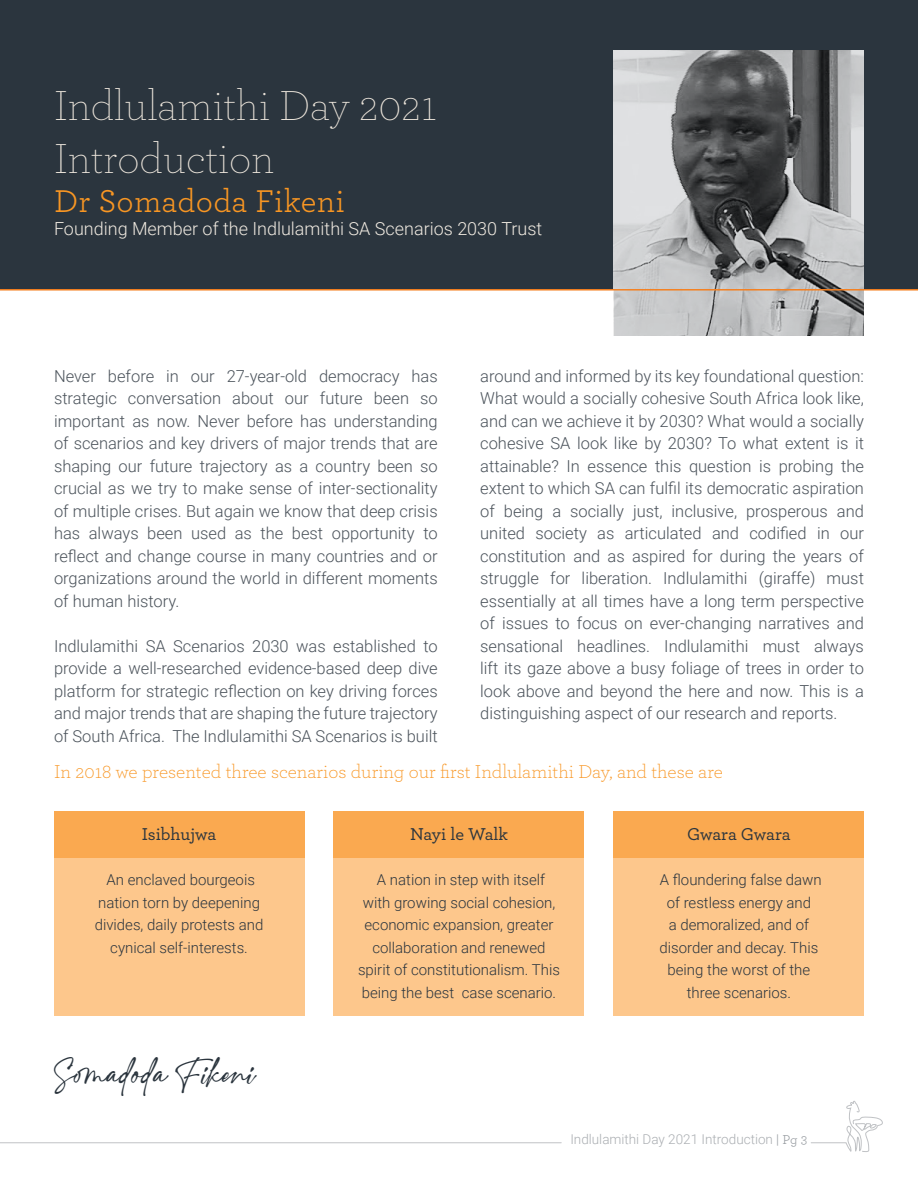
<style>
.page{position:relative;width:918px;height:1188px;background:#fff}
.page>*{position:absolute;margin:0;border:0;box-sizing:border-box;transform-origin:0 0}
.t1{font:45px "Charlotte Southern";letter-spacing:.01em;color:#2b353e}
.t2{font:200 43.95px/52.7px "Archer";color:#ece5db}
.t3{font:33px "Archer";letter-spacing:.01em;color:#f89623}
.t4{font:300 19.5px "Archer";color:#f89623}
.t5{font:300 18px "Roboto";color:#efe9e0}
.t6{font:500 18px "Archer";letter-spacing:-.005em;color:#2b353e}
.t7{font:300 16.5px/22.5px "Roboto";color:#4b535b;text-align:justify}
.t8{font:300 15px/22.5px "Roboto";color:#2b353e;text-align:center}
.t9{font:300 13.5px "Roboto";color:#aaaeb2}
.s1{color:#959a9f}
.s2{font-family:"Archer";font-weight:400;color:#959a9f}
</style>
<div class="page">
<hr style="left:0;top:1142px;width:561px;height:1px;background:#c0c2c5">
<hr style="left:811px;top:1142px;width:35px;height:1px;background:#c0c2c5">
<svg style="left:845px;top:1100px;width:37px;height:52px"></svg>
<div style="left:0;top:0;width:918px;height:289px;background:#2b353e"></div>
<img style="left:614px;top:51px;width:250px;height:285px">
<hr style="left:0;top:289px;width:918px;height:2px;background:#f58020">
<div style="left:54px;top:811px;width:250px;height:48px;background:#faa950"></div>
<div style="left:54px;top:859px;width:250px;height:157px;background:#fdc78c"></div>
<div style="left:334px;top:811px;width:250px;height:48px;background:#faa950"></div>
<div style="left:334px;top:859px;width:250px;height:157px;background:#fdc78c"></div>
<div style="left:614px;top:811px;width:250px;height:48px;background:#faa950"></div>
<div style="left:614px;top:859px;width:250px;height:157px;background:#fdc78c"></div>
<h2 class="t2" style="left:54px;top:77px;width:384px">Indlulamithi Day 2021<br>Introduction</h2>
<h3 class="t3" style="left:54px;top:178px;width:292px">Dr Somadoda Fikeni</h3>
<p class="t5" style="left:54px;top:216px;width:490px">Founding Member of the Indlulamithi SA Scenarios 2030 Trust</p>
<p class="t7" style="left:54px;top:364px;width:385px">Never before in our 27-year-old democracy has strategic conversation about our future been so important as now. Never before has understanding of scenarios and key drivers of major trends that are shaping our future trajectory as a country been so crucial as we try to make sense of inter-sectionality of multiple crises. But again we know that deep crisis has always been used as the best opportunity to reflect and change course in many countries and or organizations around the world in different moments of human history.</p>
<p class="t7" style="left:54px;top:634px;width:385px">Indlulamithi SA Scenarios 2030 was established to provide a well-researched evidence-based deep dive platform for strategic reflection on key driving forces and major trends that are shaping the future trajectory of South Africa. The Indlulamithi SA Scenarios is built</p>
<p class="t7" style="left:480px;top:364px;width:385px">around and informed by its key foundational question:<br>What would a socially cohesive South Africa look like, and can we achieve it by 2030? What would a socially cohesive SA look like by 2030? To what extent is it attainable? In essence this question is probing the extent to which SA can fulfil its democratic aspiration of being a socially just, inclusive, prosperous and united society as articulated and codified in our constitution and as aspired for during the years of struggle for liberation. Indlulamithi (giraffe) must essentially at all times have a long term perspective of issues to focus on ever-changing narratives and sensational headlines. Indlulamithi must always lift its gaze above a busy foliage of trees in order to look above and beyond the here and now. This is a distinguishing aspect of our research and reports.</p>
<p class="t4" style="left:54px;top:759px;width:671px">In 2018 we presented three scenarios during our first Indlulamithi Day, and these are</p>
<p class="t6" style="left:142px;top:821px;width:76px">Isibhujwa</p>
<p class="t8" style="left:95px;top:868px;width:170px">An enclaved bourgeois nation torn by deepening divides, daily protests and cynical self-interests.</p>
<h1 class="t1" style="left:54px;top:1051px;width:201px">Somadoda Fikeni</h1>
<p class="t6" style="left:410px;top:821px;width:99px">Nayi le Walk</p>
<p class="t8" style="left:358px;top:868px;width:203px">A nation in step with itself<br>with growing social cohesion, economic expansion, greater collaboration and renewed spirit of constitutionalism. This being the best case scenario.</p>
<p class="t6" style="left:687px;top:821px;width:105px">Gwara Gwara</p>
<p class="t8" style="left:660px;top:868px;width:164px">A floundering false dawn of restless energy and<br>a demoralized, and of disorder and decay. This being the worst of the three scenarios.</p>
<p class="t9" style="left:570px;top:1129px;width:238px">Indlulamithi Day 2021 Introduction <span class="s1">|</span> <span class="s2">Pg 3</span></p>
</div>
